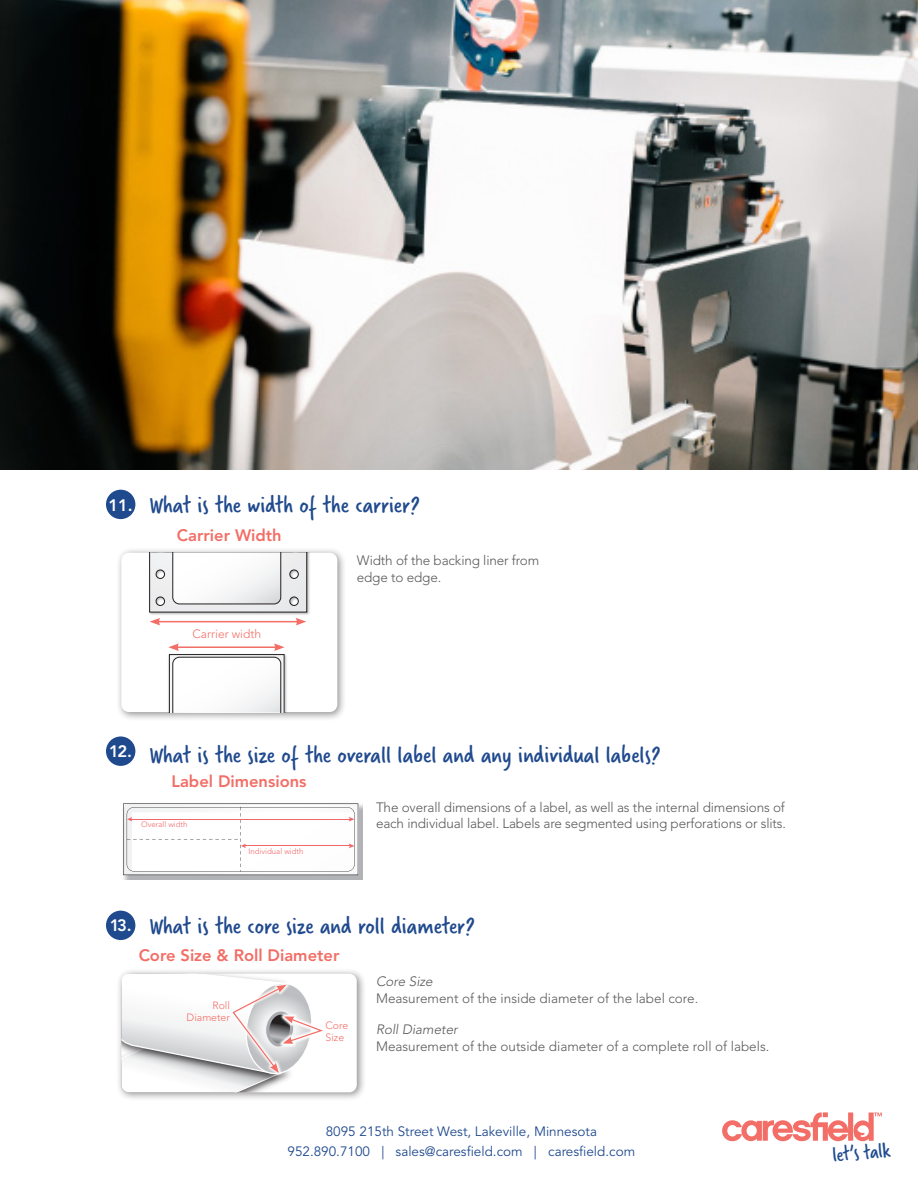
<style>
.page{position:relative;width:918px;height:1188px;background:#fff}
.page>*{position:absolute;margin:0;border:0;box-sizing:border-box;transform-origin:0 0}
.t1{font:25.5px "Verveine";color:#204a8e}
.t2{font:22.5px "Verveine";color:#1f4c90;scale:.94 1}
.t3{font:800 16.5px "Avenir LT Std";color:#f26e66}
.t4{font:800 16.5px "Avenir LT Std";color:#fff}
.t5{font:300 13.5px/16.5px "Avenir LT Std";letter-spacing:-.01em;color:#58595b}
.t6{font:13.5px "Avenir LT Std";color:#204a8e}
.t7{font:italic 300 13.5px "Avenir LT Std";color:#58595b}
.feature_grn{font:300 12px "Avenir LT Std";color:#f26e66}
.feature_grn-2{font:300 10.5px/12px "Avenir LT Std";color:#f26e66}
.t8{font:300 7.95px "Avenir LT Std";color:#f16667}
</style>
<div class="page">
<div style="left:106px;top:490px;width:29px;height:29px;background:#204a8e;border-radius:50%"></div>
<div style="left:106px;top:736px;width:29px;height:30px;background:#204a8e;border-radius:50%"></div>
<div style="left:106px;top:911px;width:29px;height:29px;background:#204a8e;border-radius:50%"></div>
<div style="left:115px;top:547px;width:232px;height:175px;background:#231f20;opacity:.5"></div>
<div style="left:121px;top:553px;width:216px;height:159px;background:#fff;border-radius:8px"></div>
<img style="left:285px;top:655px;width:2px;height:57px">
<img style="left:307px;top:553px;width:3px;height:62px">
<div style="left:115px;top:968px;width:251px;height:134px;background:#231f20;opacity:.5"></div>
<div style="left:121px;top:974px;width:236px;height:118px;background:#fff;border-radius:8px"></div>
<svg style="left:149px;top:553px;width:158px;height:72px"></svg>
<svg style="left:168px;top:643px;width:117px;height:69px"></svg>
<svg style="left:121px;top:974px;width:202px;height:118px"></svg>
<img style="left:0;top:0;width:918px;height:470px">
<img style="left:123px;top:803px;width:239px;height:76px">
<svg style="left:123px;top:803px;width:235px;height:72px"></svg>
<svg style="left:722px;top:1112px;width:160px;height:29px"></svg>
<p class="t4" style="left:108px;top:495px;width:26px">11.</p>
<p class="t1" style="left:150px;top:487px;width:272px">What is the width of the carrier?</p>
<p class="t3" style="left:177px;top:525px;width:106px">Carrier Width</p>
<p class="feature_grn" style="left:192px;top:627px;width:70px">Carrier width</p>
<p class="t5" style="left:357px;top:552px;width:184px">Width of the backing liner from edge to edge.</p>
<p class="t4" style="left:109px;top:741px;width:24px">12.</p>
<p class="t1" style="left:150px;top:737px;width:512px">What is the size of the overall label and any individual labels?</p>
<p class="t3" style="left:172px;top:772px;width:137px">Label Dimensions</p>
<p class="t8" style="left:141px;top:819px;width:48px">Overall width</p>
<p class="t8" style="left:248px;top:846px;width:57px">Individual width</p>
<p class="t5" style="left:376px;top:799px;width:412px">The overall dimensions of a label, as well as the internal dimensions of each individual label. Labels are segmented using perforations or slits.</p>
<p class="t4" style="left:110px;top:916px;width:23px">13.</p>
<p class="t1" style="left:150px;top:908px;width:327px">What is the core size and roll diameter?</p>
<p class="t3" style="left:139px;top:946px;width:202px">Core Size &amp; Roll Diameter</p>
<p class="feature_grn-2" style="left:187px;top:1000px;width:45px;text-align:right">Roll<br>Diameter</p>
<p class="feature_grn-2" style="left:326px;top:1019px;width:24px">Core<br>Size</p>
<p class="t7" style="left:376px;top:974px;width:58px">Core Size</p>
<p class="t5" style="left:376px;top:990px;width:324px">Measurement of the inside diameter of the label core.</p>
<p class="t7" style="left:376px;top:1022px;width:83px">Roll Diameter</p>
<p class="t5" style="left:376px;top:1038px;width:395px">Measurement of the outside diameter of a complete roll of labels.</p>
<p class="t6" style="left:326px;top:1124px;width:273px">8095 215th Street West, Lakeville, Minnesota</p>
<p class="t6" style="left:288px;top:1143px;width:349px">952.890.7100 | sales@caresfield.com | caresfield.com</p>
<p class="t2" style="left:831px;top:1139px;width:63px;rotate:-5deg">let’s talk</p>
</div>
